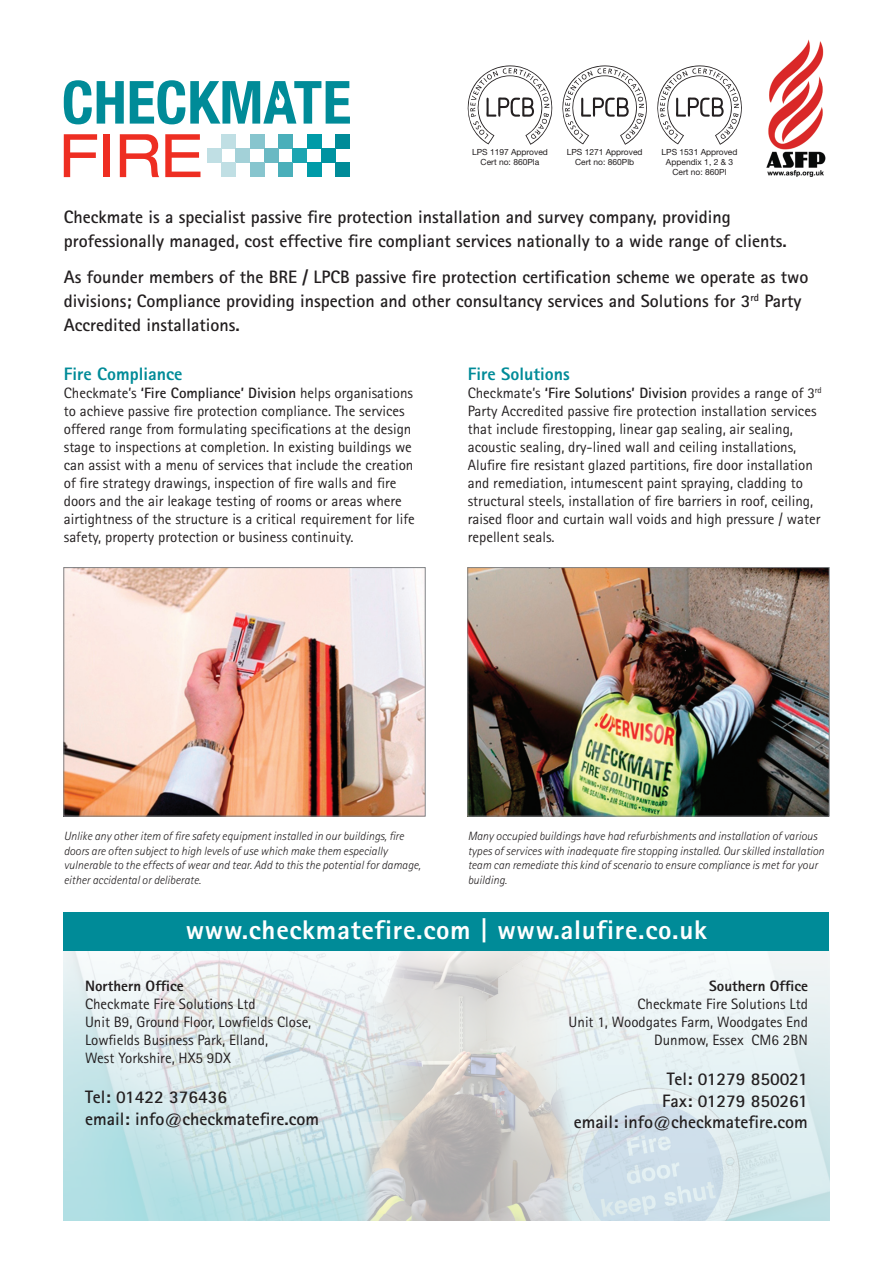
<style>
.page{position:relative;width:893px;height:1263px;background:#fff}
.page>*{position:absolute;margin:0;border:0;box-sizing:border-box;transform-origin:0 0}
.t1{font:800 27px "Rotis Sans Serif";letter-spacing:.025em;color:#fff}
.t2{font:700 18px/24px "Rotis Sans Serif";color:#231f20}
.t3{font:800 18px "Rotis Sans Serif";color:#008b98}
.t4{font:15px/18px "Rotis Sans Serif";color:#231f20}
.t5{font:800 15px "Rotis Sans Serif";color:#231f20}
.t6{font:italic 300 12px/14.4px "Rotis Sans Serif";color:#231f20}
.t7{font:8.4px/10.2px "Helvetica Neue";color:#231f20;text-align:center}
.s1{font-weight:700}
</style>
<div class="page">
<img style="left:469px;top:569px;width:359px;height:245px">
<div style="left:467px;top:567px;width:363px;height:249px;border:1px solid #808285"></div>
<img style="left:64px;top:950px;width:765px;height:270px">
<svg style="left:64px;top:80px;width:60px;height:44px"></svg>
<svg style="left:130px;top:80px;width:220px;height:44px"></svg>
<svg style="left:64px;top:134px;width:33px;height:43px"></svg>
<div style="left:103px;top:134px;width:7px;height:43px;background:#ee2e22"></div>
<svg style="left:120px;top:134px;width:39px;height:43px"></svg>
<svg style="left:165px;top:134px;width:35px;height:43px"></svg>
<div style="left:307px;top:134px;width:14px;height:15px;background:#009ba8"></div>
<div style="left:279px;top:134px;width:14px;height:15px;background:#4aafba"></div>
<div style="left:250px;top:134px;width:14px;height:15px;background:#87c5ce"></div>
<div style="left:264px;top:149px;width:15px;height:14px;background:#6ab9c3"></div>
<div style="left:293px;top:149px;width:14px;height:14px;background:#1ca5b1"></div>
<div style="left:279px;top:163px;width:14px;height:14px;background:#4aafba"></div>
<div style="left:250px;top:163px;width:14px;height:14px;background:#87c5ce"></div>
<div style="left:307px;top:163px;width:14px;height:14px;background:#009ba8"></div>
<div style="left:336px;top:134px;width:14px;height:15px;background:#008b98"></div>
<div style="left:321px;top:149px;width:15px;height:14px;background:#0093a1"></div>
<div style="left:336px;top:163px;width:14px;height:14px;background:#008b98"></div>
<div style="left:222px;top:134px;width:14px;height:14px;background:#c0dfe4"></div>
<div style="left:207px;top:148px;width:15px;height:15px;background:#c0dfe4"></div>
<div style="left:236px;top:148px;width:14px;height:15px;background:#a3d1d8"></div>
<div style="left:221px;top:163px;width:15px;height:14px;background:#c0dfe4"></div>
<div style="left:64px;top:912px;width:765px;height:38px;background:#008b98"></div>
<img style="left:766px;top:39px;width:60px;height:138px">
<svg style="left:468px;top:65px;width:84px;height:80px"></svg>
<svg style="left:562px;top:65px;width:85px;height:80px"></svg>
<svg style="left:657px;top:65px;width:85px;height:80px"></svg>
<img style="left:65px;top:569px;width:359px;height:245px">
<div style="left:63px;top:567px;width:363px;height:249px;border:1px solid #808285"></div>
<p class="t7" style="left:472px;top:147px;width:77px">LPS 1197 Approved<br>Cert no: 860Pla</p>
<p class="t7" style="left:567px;top:147px;width:77px">LPS 1271 Approved<br>Cert no: 860Plb</p>
<p class="t7" style="left:662px;top:147px;width:77px">LPS 1531 Approved<br>Appendix 1, 2 &amp; 3<br>Cert no: 860Pl</p>
<p class="t2" style="left:64px;top:204px;width:725px">Checkmate is a specialist passive fire protection installation and survey company, providing professionally managed, cost effective fire compliant services nationally to a wide range of clients.</p>
<p class="t2" style="left:64px;top:264px;width:746px">As founder members of the BRE / LPCB passive fire protection certification scheme we operate as two divisions; Compliance providing inspection and other consultancy services and Solutions for 3<sup>rd</sup> Party<br>Accredited installations.</p>
<p class="t3" style="left:64px;top:363px;width:120px">Fire Compliance</p>
<p class="t4" style="left:64px;top:384px;width:353px">Checkmate’s <span class="s1">‘Fire Compliance’ Division</span> helps organisations to achieve passive fire protection compliance. The services offered range from formulating specifications at the design stage to inspections at completion. In existing buildings we can assist with a menu of services that include the creation of fire strategy drawings, inspection of fire walls and fire doors and the air leakage testing of rooms or areas where airtightness of the structure is a critical requirement for life safety, property protection or business continuity.</p>
<p class="t3" style="left:468px;top:363px;width:103px">Fire Solutions</p>
<p class="t4" style="left:468px;top:384px;width:356px">Checkmate’s <span class="s1">‘Fire Solutions’ Division</span> provides a range of 3<sup>rd </sup>Party Accredited passive fire protection installation services that include firestopping, linear gap sealing, air sealing, acoustic sealing, dry-lined wall and ceiling installations, Alufire fire resistant glazed partitions, fire door installation and remediation, intumescent paint spraying, cladding to structural steels, installation of fire barriers in roof, ceiling, raised floor and curtain wall voids and high pressure / water repellent seals.</p>
<p class="t6" style="left:64px;top:829px;width:358px">Unlike any other item of fire safety equipment installed in our buildings, fire doors are often subject to high levels of use which make them especially vulnerable to the effects of wear and tear. Add to this the potential for damage, either accidental or deliberate.</p>
<p class="t6" style="left:468px;top:829px;width:358px">Many occupied buildings have had refurbishments and installation of various types of services with inadequate fire stopping installed. Our skilled installation team can remediate this kind of scenario to ensure compliance is met for your building.</p>
<h1 class="t1" style="left:186px;top:912px;width:523px">www.checkmatefire.com | www.alufire.co.uk</h1>
<p class="t5" style="left:85px;top:977px;width:100px">Northern Office</p>
<p class="t4" style="left:85px;top:995px;width:228px">Checkmate Fire Solutions Ltd<br>Unit B9, Ground Floor, Lowfields Close,<br>Lowfields Business Park, Elland,<br>West Yorkshire, HX5 9DX</p>
<p class="t2" style="left:85px;top:1086px;width:235px;line-height:21.6px">Tel: 01422 376436<br>email: info@checkmatefire.com</p>
<p class="t5" style="left:709px;top:977px;width:100px">Southern Office</p>
<p class="t4" style="left:569px;top:995px;width:241px;text-align:right">Checkmate Fire Solutions Ltd<br>Unit 1, Woodgates Farm, Woodgates End<br>Dunmow, Essex CM6 2BN</p>
<p class="t2" style="left:574px;top:1068px;width:235px;line-height:21.6px;text-align:right">Tel: 01279 850021<br>Fax: 01279 850261<br>email: info@checkmatefire.com</p>
</div>
